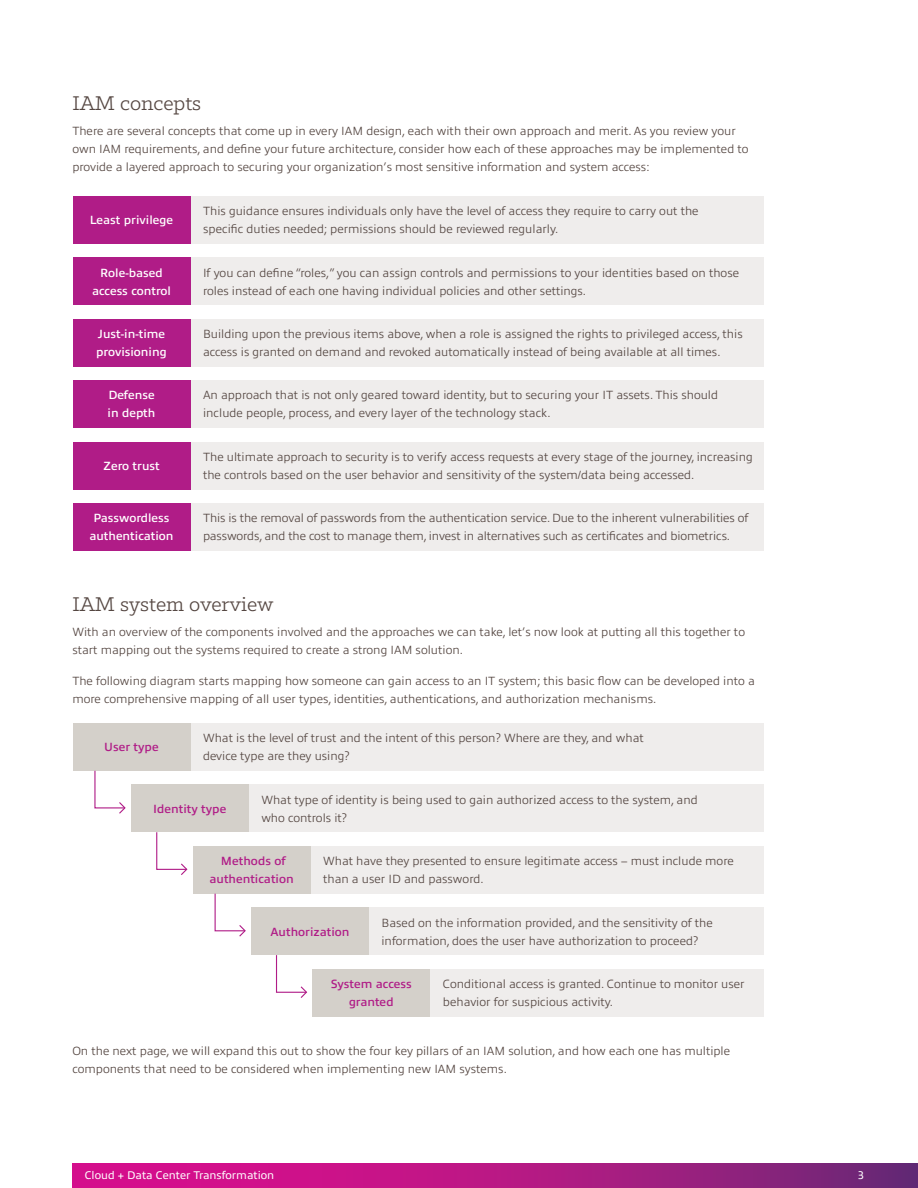
<style>
.page{position:relative;width:918px;height:1188px;background:#fff}
.page>*{position:absolute;margin:0;border:0;box-sizing:border-box;transform-origin:0 0}
.t1{font:22.5px "Klinic Slab";color:#554742}
.t2{font:300 12px/18px "Allumi Pro";color:#554742}
.t3{font:600 12px/18px "Allumi Pro";color:#fff;text-align:center}
.t4{font:600 12px/18px "Allumi Pro";color:#b01c87;text-align:center}
.t5{font:11.25px "Allumi Pro";color:#fff}
</style>
<div class="page">
<svg style="left:72px;top:1163px;width:846px;height:25px;background:#af1983"></svg>
<div style="left:190px;top:196px;width:574px;height:48px;background:#efedec"></div>
<div style="left:190px;top:257px;width:574px;height:48px;background:#efedec"></div>
<div style="left:190px;top:319px;width:574px;height:47px;background:#efedec"></div>
<div style="left:190px;top:380px;width:574px;height:48px;background:#efedec"></div>
<div style="left:190px;top:442px;width:574px;height:47px;background:#efedec"></div>
<div style="left:190px;top:503px;width:574px;height:48px;background:#efedec"></div>
<div style="left:190px;top:723px;width:574px;height:48px;background:#efedec"></div>
<div style="left:248px;top:785px;width:516px;height:47px;background:#efedec"></div>
<div style="left:310px;top:846px;width:454px;height:48px;background:#efedec"></div>
<div style="left:369px;top:908px;width:395px;height:47px;background:#efedec"></div>
<div style="left:430px;top:969px;width:334px;height:48px;background:#efedec"></div>
<div style="left:73px;top:196px;width:117px;height:48px;background:#b01c87"></div>
<div style="left:73px;top:723px;width:117px;height:48px;background:#d4d0ca"></div>
<div style="left:131px;top:785px;width:117px;height:47px;background:#d4d0ca"></div>
<div style="left:193px;top:846px;width:117px;height:48px;background:#d4d0ca"></div>
<div style="left:251px;top:908px;width:118px;height:47px;background:#d4d0ca"></div>
<div style="left:313px;top:969px;width:117px;height:48px;background:#d4d0ca"></div>
<div style="left:73px;top:257px;width:117px;height:48px;background:#b01c87"></div>
<div style="left:73px;top:319px;width:117px;height:47px;background:#b01c87"></div>
<div style="left:73px;top:380px;width:117px;height:48px;background:#b01c87"></div>
<div style="left:73px;top:442px;width:117px;height:47px;background:#b01c87"></div>
<div style="left:73px;top:503px;width:117px;height:48px;background:#b01c87"></div>
<svg style="left:94px;top:770px;width:32px;height:44px"></svg>
<svg style="left:156px;top:832px;width:32px;height:43px"></svg>
<svg style="left:214px;top:893px;width:32px;height:44px"></svg>
<svg style="left:275px;top:955px;width:33px;height:43px"></svg>
<h1 class="t1" style="left:72px;top:89px;width:130px">IAM concepts</h1>
<p class="t2" style="left:72px;top:121px;width:678px">There are several concepts that come up in every IAM design, each with their own approach and merit. As you review your own IAM requirements, and define your future architecture, consider how each of these approaches may be implemented to provide a layered approach to securing your organization’s most sensitive information and system access:</p>
<p class="t3" style="left:90px;top:210px;width:85px">Least privilege</p>
<p class="t3" style="left:92px;top:262px;width:80px">Role-based access control</p>
<p class="t3" style="left:96px;top:324px;width:72px;text-align:left">Just-in-time provisioning</p>
<p class="t3" style="left:108px;top:385px;width:49px;text-align:left">Defense in depth</p>
<p class="t3" style="left:103px;top:456px;width:58px">Zero trust</p>
<p class="t3" style="left:89px;top:508px;width:86px">Passwordless authentication</p>
<p class="t2" style="left:203px;top:201px;width:497px">This guidance ensures individuals only have the level of access they require to carry out the specific duties needed; permissions should be reviewed regularly.</p>
<p class="t2" style="left:203px;top:262px;width:538px">If you can define “roles,” you can assign controls and permissions to your identities based on those roles instead of each one having individual policies and other settings.</p>
<p class="t2" style="left:203px;top:324px;width:541px">Building upon the previous items above, when a role is assigned the rights to privileged access, this access is granted on demand and revoked automatically instead of being available at all times.</p>
<p class="t2" style="left:203px;top:385px;width:517px">An approach that is not only geared toward identity, but to securing your IT assets. This should include people, process, and every layer of the technology stack.</p>
<p class="t2" style="left:203px;top:447px;width:551px">The ultimate approach to security is to verify access requests at every stage of the journey, increasing the controls based on the user behavior and sensitivity of the system/data being accessed.</p>
<p class="t2" style="left:203px;top:508px;width:547px">This is the removal of passwords from the authentication service. Due to the inherent vulnerabilities of passwords, and the cost to manage them, invest in alternatives such as certificates and biometrics.</p>
<h1 class="t1" style="left:72px;top:590px;width:203px">IAM system overview</h1>
<p class="t2" style="left:72px;top:622px;width:674px">With an overview of the components involved and the approaches we can take, let’s now look at putting all this together to start mapping out the systems required to create a strong IAM solution.</p>
<p class="t2" style="left:72px;top:671px;width:684px">The following diagram starts mapping how someone can gain access to an IT system; this basic flow can be developed into a more comprehensive mapping of all user types, identities, authentications, and authorization mechanisms.</p>
<p class="t2" style="left:203px;top:728px;width:442px">What is the level of trust and the intent of this person? Where are they, and what device type are they using?</p>
<p class="t2" style="left:261px;top:790px;width:438px">What type of identity is being used to gain authorized access to the system, and who controls it?</p>
<p class="t2" style="left:323px;top:851px;width:412px">What have they presented to ensure legitimate access – must include more than a user ID and password.</p>
<p class="t2" style="left:381px;top:913px;width:333px">Based on the information provided, and the sensitivity of the information, does the user have authorization to proceed?</p>
<p class="t2" style="left:443px;top:974px;width:303px">Conditional access is granted. Continue to monitor user behavior for suspicious activity.</p>
<p class="t4" style="left:104px;top:737px;width:56px">User type</p>
<p class="t4" style="left:153px;top:799px;width:75px">Identity type</p>
<p class="t4" style="left:209px;top:851px;width:86px">Methods of authentication</p>
<p class="t4" style="left:270px;top:922px;width:81px">Authorization</p>
<p class="t4" style="left:331px;top:974px;width:82px">System access granted</p>
<p class="t2" style="left:72px;top:1040px;width:659px">On the next page, we will expand this out to show the four key pillars of an IAM solution, and how each one has multiple components that need to be considered when implementing new IAM systems.</p>
<p class="t5" style="left:85px;top:1167px;width:191px">Cloud + Data Center Transformation</p>
<p class="t5" style="left:858px;top:1167px;width:8px">3</p>
</div>
